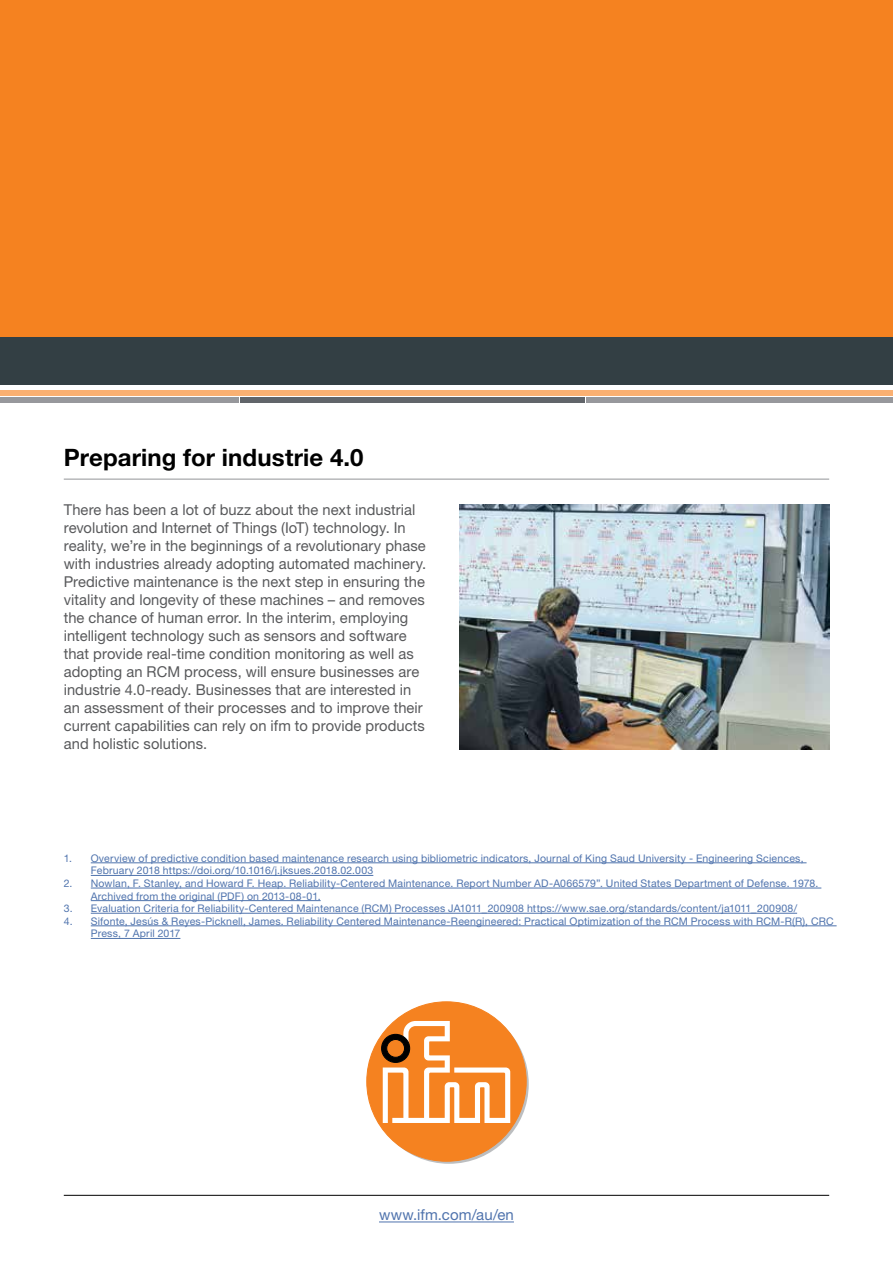
<style>
.page{position:relative;width:893px;height:1263px;background:#fff}
.page>*{position:absolute;margin:0;border:0;box-sizing:border-box;transform-origin:0 0}
.t1{font:700 24px "Helvetica Neue LT Std";letter-spacing:.005em;color:#000}
.t2{font:15px/18px "Helvetica Neue LT Std";letter-spacing:.005em;color:#58595b}
.t3{font:15px "Helvetica Neue LT Std";letter-spacing:.005em;color:#4f73ad}
.t4{font:10.5px/12.6px "Helvetica Neue";letter-spacing:.02em;color:#4f73ad}
</style>
<div class="page">
<hr style="left:379px;top:1221px;width:135px;height:1px;background:#4f73ad">
<hr style="left:91px;top:862px;width:715px;height:1px;background:#4f73ad">
<hr style="left:91px;top:875px;width:282px;height:1px;background:#4f73ad">
<hr style="left:91px;top:888px;width:730px;height:1px;background:#4f73ad">
<hr style="left:91px;top:900px;width:230px;height:1px;background:#4f73ad">
<hr style="left:91px;top:913px;width:706px;height:1px;background:#4f73ad">
<hr style="left:91px;top:925px;width:746px;height:1px;background:#4f73ad">
<hr style="left:91px;top:938px;width:89px;height:1px;background:#4f73ad">
<hr style="left:64px;top:479px;width:765px;height:1px;background:#939598">
<img style="left:459px;top:504px;width:370px;height:246px">
<hr style="left:64px;top:1195px;width:765px;height:1px;background:#000">
<div style="left:0;top:397px;width:239px;height:6px;background:#97989c"></div>
<div style="left:586px;top:397px;width:307px;height:6px;background:#97989c"></div>
<div style="left:240px;top:397px;width:344px;height:6px;background:#61656a"></div>
<div style="left:0;top:390px;width:893px;height:6px;background:#fab072"></div>
<div style="left:0;top:337px;width:893px;height:48px;background:#333f44"></div>
<div style="left:0;top:0;width:893px;height:337px;background:#f58220"></div>
<svg style="left:369px;top:1004px;width:160px;height:160px"></svg>
<div style="left:367px;top:1002px;width:159px;height:159px;background:#f58220;border-radius:50%"></div>
<svg style="left:381px;top:1021px;width:129px;height:102px"></svg>
<h1 class="t1" style="left:64px;top:443px;width:301px">Preparing for industrie 4.0</h1>
<p class="t2" style="left:64px;top:500px;width:364px">There has been a lot of buzz about the next industrial revolution and Internet of Things (IoT) technology. In reality, we’re in the beginnings of a revolutionary phase with industries already adopting automated machinery.<br>Predictive maintenance is the next step in ensuring the vitality and longevity of these machines – and removes the chance of human error. In the interim, employing intelligent technology such as sensors and software that provide real-time condition monitoring as well as adopting an RCM process, will ensure businesses are industrie 4.0-ready. Businesses that are interested in an assessment of their processes and to improve their current capabilities can rely on ifm to provide products and holistic solutions.</p>
<p class="t4" style="left:91px;top:851px;width:714px;text-indent:-27px">1. Overview of predictive condition based maintenance research using bibliometric indicators, Journal of King Saud University - Engineering Sciences,<br>February 2018 https://doi.org/10.1016/j.jksues.2018.02.003</p>
<p class="t4" style="left:91px;top:877px;width:729px;text-indent:-27px">2. Nowlan, F. Stanley, and Howard F. Heap. Reliability-Centered Maintenance. Report Number AD-A066579”. United States Department of Defense. 1978.<br>Archived from the original (PDF) on 2013-08-01.</p>
<p class="t4" style="left:64px;top:902px;width:735px">3. Evaluation Criteria for Reliability-Centered Maintenance (RCM) Processes JA1011_200908 https://www.sae.org/standards/content/ja1011_200908/</p>
<p class="t4" style="left:91px;top:914px;width:744px;text-indent:-27px">4. Sifonte, Jesús &amp; Reyes-Picknell, James. Reliability Centered Maintenance-Reengineered: Practical Optimization of the RCM Process with RCM-R(R), CRC<br>Press, 7 April 2017</p>
<h2 class="t3" style="left:379px;top:1206px;width:136px">www.ifm.com/au/en</h2>
</div>
